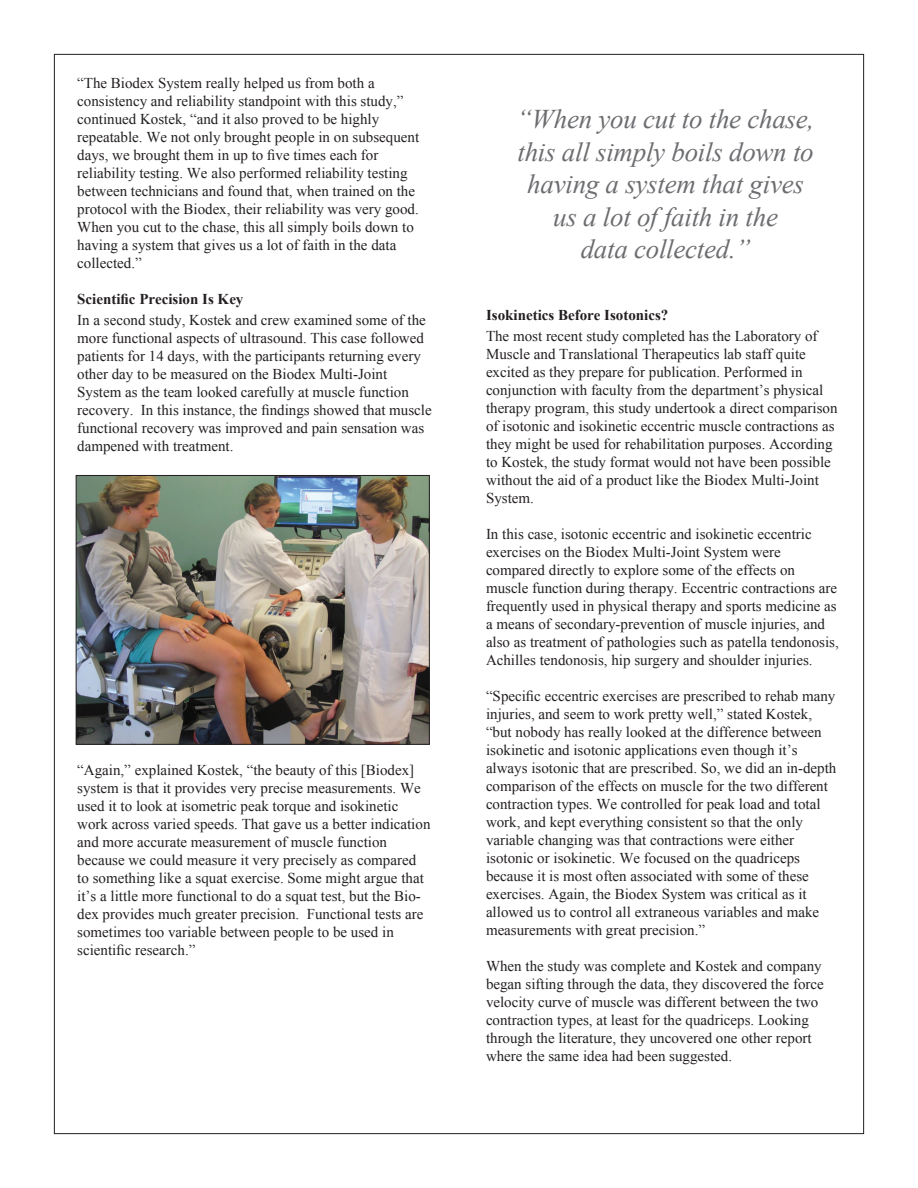
<style>
.page{position:relative;width:918px;height:1188px;background:#fff}
.page>*{position:absolute;margin:0;border:0;box-sizing:border-box;transform-origin:0 0}
.t1{font:italic 27px/32.4px "Times New Roman";letter-spacing:-.01em;color:#6c6d70;text-align:center}
.t2{font:15px/18px "Times New Roman";color:#231f20}
.t3{font:700 15px "Times New Roman";color:#231f20}
</style>
<div class="page">
<img style="left:78px;top:477px;width:350px;height:266px">
<div style="left:76px;top:475px;width:354px;height:270px;border:1px solid #231f20"></div>
<p class="t2" style="left:77px;top:73px;width:344px">“The Biodex System really helped us from both a consistency and reliability standpoint with this study,” continued Kostek, “and it also proved to be highly repeatable. We not only brought people in on subsequent days, we brought them in up to five times each for reliability testing. We also performed reliability testing between technicians and found that, when trained on the protocol with the Biodex, their reliability was very good.<br>When you cut to the chase, this all simply boils down to having a system that gives us a lot of faith in the data collected.”</p>
<p class="t3" style="left:77px;top:288px;width:168px">Scientific Precision Is Key</p>
<p class="t2" style="left:77px;top:310px;width:356px">In a second study, Kostek and crew examined some of the more functional aspects of ultrasound. This case followed patients for 14 days, with the participants returning every other day to be measured on the Biodex Multi-Joint System as the team looked carefully at muscle function recovery. In this instance, the findings showed that muscle functional recovery was improved and pain sensation was dampened with treatment.</p>
<p class="t2" style="left:77px;top:760px;width:355px">“Again,” explained Kostek, “the beauty of this [Biodex] system is that it provides very precise measurements. We used it to look at isometric peak torque and isokinetic work across varied speeds. That gave us a better indication and more accurate measurement of muscle function because we could measure it very precisely as compared to something like a squat exercise. Some might argue that it’s a little more functional to do a squat test, but the Bio&shy;dex provides much greater precision. Functional tests are sometimes too variable between people to be used in scientific research.”</p>
<p class="t1" style="left:517px;top:102px;width:299px">“When you cut to the chase, this all simply boils down to having a system that gives</p>
<p class="t1" style="left:553px;top:200px;width:226px">us a lot of faith in the</p>
<p class="t1" style="left:581px;top:232px;width:171px">data collected.”</p>
<p class="t3" style="left:486px;top:304px;width:184px">Isokinetics Before Isotonics?</p>
<p class="t2" style="left:486px;top:326px;width:353px">The most recent study completed has the Laboratory of Muscle and Translational Therapeutics lab staff quite excited as they prepare for publication. Performed in conjunction with faculty from the department’s physical therapy program, this study undertook a direct comparison of isotonic and isokinetic eccentric muscle contractions as they might be used for rehabilitation purposes. According to Kostek, the study format would not have been possible without the aid of a product like the Biodex Multi-Joint System.</p>
<p class="t2" style="left:486px;top:524px;width:354px">In this case, isotonic eccentric and isokinetic eccentric exercises on the Biodex Multi-Joint System were compared directly to explore some of the effects on muscle function during therapy. Eccentric contractions are frequently used in physical therapy and sports medicine as a means of secondary-prevention of muscle injuries, and also as treatment of pathologies such as patella tendonosis, Achilles tendonosis, hip surgery and shoulder injuries.</p>
<p class="t2" style="left:486px;top:686px;width:352px">“Specific eccentric exercises are prescribed to rehab many injuries, and seem to work pretty well,” stated Kostek, “but nobody has really looked at the difference between isokinetic and isotonic applications even though it’s always isotonic that are prescribed. So, we did an in-depth comparison of the effects on muscle for the two different contraction types. We controlled for peak load and total work, and kept everything consistent so that the only variable changing was that contractions were either isotonic or isokinetic. We focused on the quadriceps because it is most often associated with some of these exercises. Again, the Biodex System was critical as it allowed us to control all extraneous variables and make measurements with great precision.”</p>
<p class="t2" style="left:486px;top:956px;width:339px">When the study was complete and Kostek and company began sifting through the data, they discovered the force velocity curve of muscle was different between the two contraction types, at least for the quadriceps. Looking through the literature, they uncovered one other report where the same idea had been suggested.</p>
</div>
